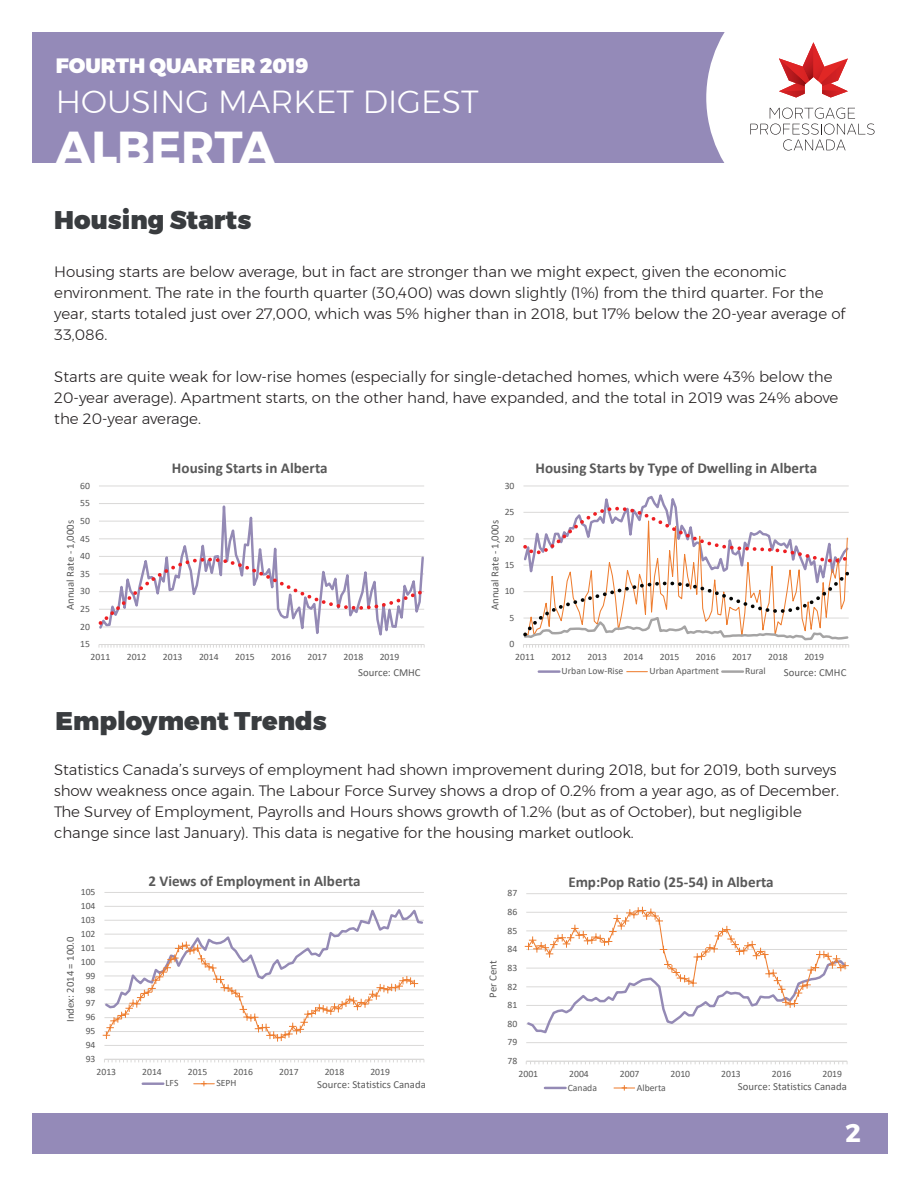
<style>
.page{position:relative;width:918px;height:1188px;background:#fff}
.page>*{position:absolute;margin:0;border:0;box-sizing:border-box;transform-origin:0 0}
.t1{font:700 46.05px "Montserrat";color:#fff}
.t2{font:300 31.8px "Montserrat";color:#fff}
.t3{font:900 25.5px "Montserrat";color:#393c3f}
.t4{font:700 25.5px "Montserrat";color:#fff}
.t5{font:900 20.7px "Montserrat";color:#fff}
.t6{font:700 15.15px "Calibri";color:#595959}
.t7{font:300 15px/21px "Montserrat";color:#231f20}
.t8{font:700 15px "Calibri";color:#595959}
.t9{font:10.8px "Calibri";color:#595959}
.t10{font:10.65px "Calibri";color:#595959}
.t11{font:9.75px "Calibri";color:#595959}
.t12{font:9.6px "Calibri";color:#595959}
</style>
<div class="page">
<div style="left:32px;top:32px;width:850px;height:131px;background:#948ab8"></div>
<div style="left:33px;top:1113px;width:855px;height:40px;background:#948ab8"></div>
<div style="left:706px;top:32px;width:176px;height:131px;background:#fff"></div>
<svg style="left:750px;top:108px;width:125px;height:43px;background:#ececec"></svg>
<svg style="left:779px;top:42px;width:69px;height:56px;background:#e99899"></svg>
<svg style="left:99px;top:645px;width:326px;height:3px"></svg>
<svg style="left:99px;top:486px;width:326px;height:159px"></svg>
<svg style="left:99px;top:556px;width:325px;height:72px"></svg>
<svg style="left:523px;top:486px;width:326px;height:162px"></svg>
<hr style="left:539px;top:670px;width:20px;height:3px;background:#948ab5">
<svg style="left:627px;top:671px;width:20px;height:1px"></svg>
<hr style="left:722px;top:670px;width:21px;height:3px;background:#a5a4a4">
<hr style="left:104px;top:1045px;width:320px;height:1px;background:#dad9d8">
<hr style="left:104px;top:892px;width:320px;height:1px;background:#dad9d8">
<svg style="left:104px;top:1059px;width:321px;height:3px"></svg>
<svg style="left:103px;top:906px;width:321px;height:136px"></svg>
<hr style="left:143px;top:1082px;width:20px;height:3px;background:#948ab5">
<svg style="left:194px;top:1081px;width:20px;height:5px"></svg>
<hr style="left:526px;top:1042px;width:321px;height:1px;background:#dad9d8">
<hr style="left:526px;top:893px;width:321px;height:1px;background:#dad9d8">
<svg style="left:526px;top:1061px;width:322px;height:3px"></svg>
<svg style="left:525px;top:907px;width:324px;height:127px"></svg>
<hr style="left:545px;top:1087px;width:21px;height:2px;background:#948ab5">
<hr style="left:614px;top:1087px;width:21px;height:2px;background:#ee7d2f">
<svg style="left:622px;top:1085px;width:5px;height:6px"></svg>
<h3 class="t5" style="left:56px;top:49px;width:255px">FOURTH QUARTER 2019</h3>
<h2 class="t2" style="left:56px;top:78px;width:425px">HOUSING MARKET DIGEST</h2>
<h1 class="t1" style="left:56px;top:111px;width:221px">ALBERTA</h1>
<h3 class="t3" style="left:54px;top:199px;width:199px">Housing Starts</h3>
<p class="t7" style="left:54px;top:261px;width:793px">Housing starts are below average, but in fact are stronger than we might expect, given the economic environment. The rate in the fourth quarter (30,400) was down slightly (1%) from the third quarter. For the year, starts totaled just over 27,000, which was 5% higher than in 2018, but 17% below the 20-year average of 33,086.</p>
<p class="t7" style="left:54px;top:366px;width:785px">Starts are quite weak for low-rise homes (especially for single-detached homes, which were 43% below the<br>20-year average). Apartment starts, on the other hand, have expanded, and the total in 2019 was 24% above the 20-year average.</p>
<p class="t11" style="left:80px;top:479px;width:11px">60</p>
<p class="t11" style="left:80px;top:496px;width:11px">55</p>
<p class="t11" style="left:80px;top:514px;width:11px">50</p>
<p class="t10" style="left:63px;top:610px;width:91px;rotate:-90deg">Annual Rate - 1,000s</p>
<p class="t11" style="left:80px;top:532px;width:11px">45</p>
<p class="t11" style="left:80px;top:549px;width:11px">40</p>
<p class="t11" style="left:80px;top:567px;width:11px">35</p>
<p class="t11" style="left:80px;top:584px;width:11px">30</p>
<p class="t11" style="left:80px;top:602px;width:11px">25</p>
<p class="t11" style="left:80px;top:620px;width:11px">20</p>
<p class="t11" style="left:80px;top:637px;width:11px">15</p>
<p class="t6" style="left:172px;top:457px;width:157px">Housing Starts in Alberta</p>
<p class="t11" style="left:91px;top:650px;width:21px">2011</p>
<p class="t11" style="left:127px;top:650px;width:21px">2012</p>
<p class="t11" style="left:163px;top:650px;width:21px">2013</p>
<p class="t11" style="left:199px;top:650px;width:21px">2014</p>
<p class="t11" style="left:235px;top:650px;width:21px">2015</p>
<p class="t11" style="left:271px;top:650px;width:21px">2016</p>
<p class="t11" style="left:307px;top:650px;width:21px">2017</p>
<p class="t11" style="left:344px;top:650px;width:21px">2018</p>
<p class="t11" style="left:380px;top:650px;width:21px">2019</p>
<p class="t10" style="left:358px;top:665px;width:64px">Source: CMHC</p>
<p class="t11" style="left:505px;top:479px;width:11px">30</p>
<p class="t11" style="left:505px;top:505px;width:11px">25</p>
<p class="t9" style="left:487px;top:610px;width:92px;rotate:-90deg">Annual Rate - 1,000s</p>
<p class="t11" style="left:505px;top:532px;width:11px">20</p>
<p class="t11" style="left:505px;top:558px;width:11px">15</p>
<p class="t11" style="left:505px;top:584px;width:11px">10</p>
<p class="t11" style="left:510px;top:611px;width:6px">5</p>
<p class="t11" style="left:510px;top:637px;width:6px">0</p>
<p class="t6" style="left:536px;top:457px;width:283px">Housing Starts by Type of Dwelling in Alberta</p>
<p class="t11" style="left:515px;top:650px;width:21px">2011</p>
<p class="t11" style="left:551px;top:650px;width:21px">2012</p>
<p class="t11" style="left:588px;top:650px;width:21px">2013</p>
<p class="t11" style="left:624px;top:650px;width:21px">2014</p>
<p class="t11" style="left:660px;top:650px;width:21px">2015</p>
<p class="t11" style="left:696px;top:650px;width:21px">2016</p>
<p class="t11" style="left:732px;top:650px;width:21px">2017</p>
<p class="t11" style="left:768px;top:650px;width:21px">2018</p>
<p class="t11" style="left:804px;top:650px;width:21px">2019</p>
<p class="t11" style="left:562px;top:664px;width:63px">Urban Low-Rise</p>
<p class="t11" style="left:650px;top:664px;width:71px">Urban Apartment</p>
<p class="t11" style="left:745px;top:664px;width:22px">Rural</p>
<p class="t9" style="left:784px;top:665px;width:64px">Source: CMHC</p>
<h3 class="t3" style="left:56px;top:700px;width:273px">Employment Trends</h3>
<p class="t7" style="left:54px;top:759px;width:786px">Statistics Canada’s surveys of employment had shown improvement during 2018, but for 2019, both surveys show weakness once again. The Labour Force Survey shows a drop of 0.2% from a year ago, as of December.<br>The Survey of Employment, Payrolls and Hours shows growth of 1.2% (but as of October), but negligible change since last January). This data is negative for the housing market outlook.</p>
<p class="t12" style="left:81px;top:885px;width:16px">105</p>
<p class="t8" style="left:149px;top:870px;width:214px">2 Views of Employment in Alberta</p>
<p class="t11" style="left:507px;top:886px;width:11px">87</p>
<p class="t6" style="left:568px;top:871px;width:207px">Emp:Pop Ratio (25-54) in Alberta</p>
<p class="t12" style="left:81px;top:899px;width:16px">104</p>
<p class="t12" style="left:81px;top:913px;width:16px">103</p>
<p class="t11" style="left:507px;top:905px;width:11px">86</p>
<p class="t12" style="left:81px;top:927px;width:16px">102</p>
<p class="t10" style="left:63px;top:1022px;width:87px;rotate:-90deg">Index: 2014 = 100.0</p>
<p class="t12" style="left:81px;top:941px;width:16px">101</p>
<p class="t12" style="left:81px;top:955px;width:16px">100</p>
<p class="t12" style="left:86px;top:969px;width:11px">99</p>
<p class="t12" style="left:86px;top:983px;width:11px">98</p>
<p class="t12" style="left:86px;top:997px;width:11px">97</p>
<p class="t12" style="left:86px;top:1010px;width:11px">96</p>
<p class="t12" style="left:86px;top:1024px;width:11px">95</p>
<p class="t10" style="left:486px;top:998px;width:39px;rotate:-90deg">Per Cent</p>
<p class="t11" style="left:507px;top:924px;width:11px">85</p>
<p class="t11" style="left:507px;top:942px;width:11px">84</p>
<p class="t11" style="left:507px;top:961px;width:11px">83</p>
<p class="t11" style="left:507px;top:980px;width:11px">82</p>
<p class="t11" style="left:507px;top:998px;width:11px">81</p>
<p class="t11" style="left:507px;top:1017px;width:11px">80</p>
<p class="t12" style="left:86px;top:1038px;width:11px">94</p>
<p class="t11" style="left:507px;top:1035px;width:11px">79</p>
<p class="t12" style="left:86px;top:1052px;width:11px">93</p>
<p class="t11" style="left:507px;top:1054px;width:11px">78</p>
<p class="t12" style="left:97px;top:1065px;width:21px">2013</p>
<p class="t12" style="left:142px;top:1065px;width:21px">2014</p>
<p class="t12" style="left:188px;top:1065px;width:21px">2015</p>
<p class="t12" style="left:233px;top:1065px;width:21px">2016</p>
<p class="t12" style="left:279px;top:1065px;width:21px">2017</p>
<p class="t12" style="left:325px;top:1065px;width:21px">2018</p>
<p class="t12" style="left:370px;top:1065px;width:21px">2019</p>
<p class="t11" style="left:519px;top:1067px;width:21px">2001</p>
<p class="t11" style="left:569px;top:1067px;width:21px">2004</p>
<p class="t11" style="left:620px;top:1067px;width:21px">2007</p>
<p class="t11" style="left:671px;top:1067px;width:21px">2010</p>
<p class="t11" style="left:721px;top:1067px;width:21px">2013</p>
<p class="t11" style="left:772px;top:1067px;width:21px">2016</p>
<p class="t11" style="left:822px;top:1067px;width:21px">2019</p>
<p class="t12" style="left:166px;top:1077px;width:14px">LFS</p>
<p class="t12" style="left:216px;top:1077px;width:22px">SEPH</p>
<p class="t10" style="left:317px;top:1077px;width:110px">Source: Statistics Canada</p>
<p class="t11" style="left:568px;top:1081px;width:31px">Canada</p>
<p class="t11" style="left:637px;top:1081px;width:31px">Alberta</p>
<p class="t10" style="left:738px;top:1079px;width:111px">Source: Statistics Canada</p>
<h3 class="t4" style="left:845px;top:1113px;width:17px">2</h3>
</div>
